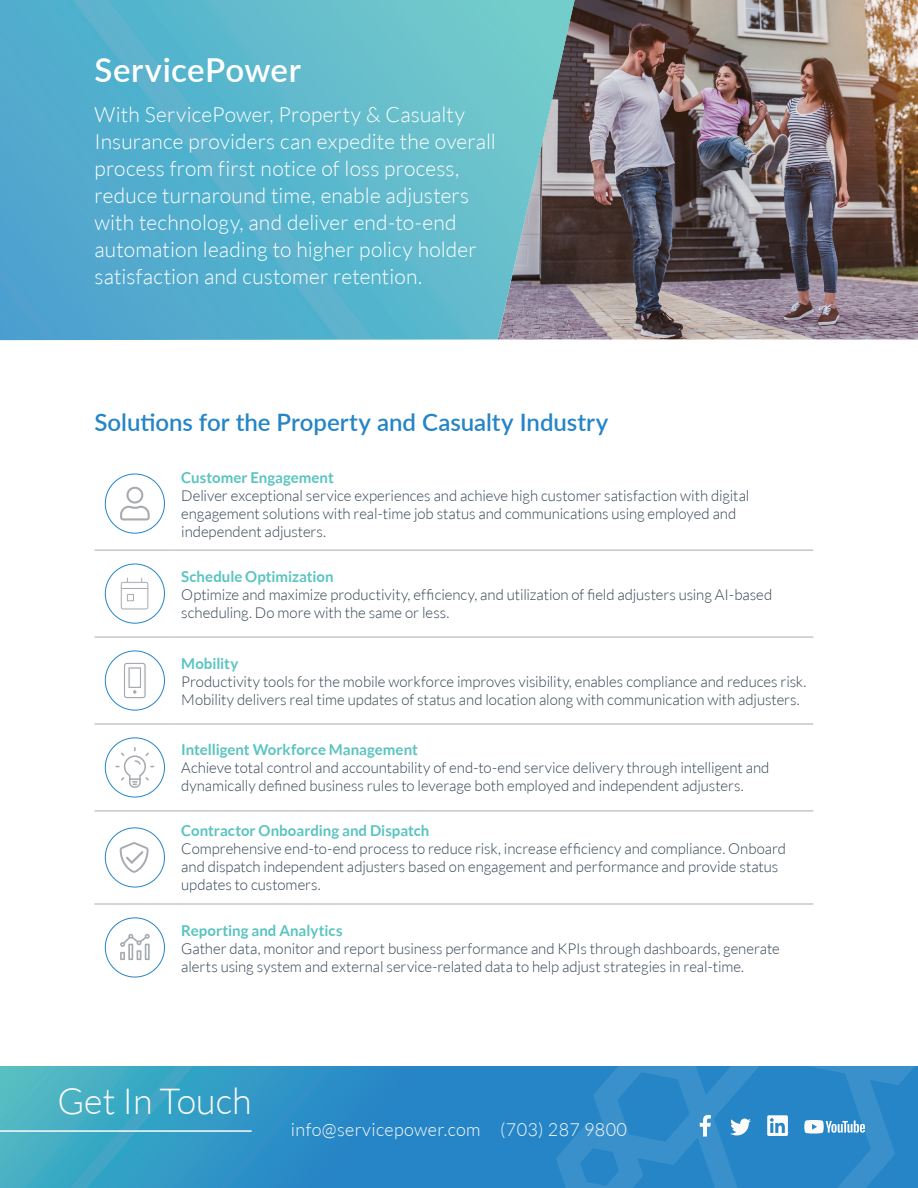
<style>
.page{position:relative;width:918px;height:1188px;background:#fff}
.page>*{position:absolute;margin:0;border:0;box-sizing:border-box;transform-origin:0 0}
.t1{font:300 36px "Lato";color:#fbfbfa}
.t2{font:600 33px "Lato";letter-spacing:.015em;color:#fff}
.t3{font:600 24px "Lato";color:#2585c6}
.t4{font:300 21px/27px "Lato";letter-spacing:.005em;color:#fff}
.t5{font:300 18px "Lato";letter-spacing:.02em;color:#fbfbfa}
.Paragraph_Style_1{font:300 15px/18px "Lato";letter-spacing:-.005em;color:#364655}
.s1{font-weight:700;color:#5ac4c1}
</style>
<div class="page">
<svg style="left:0;top:1066px;width:556px;height:122px;background:#3095c5"></svg>
<hr style="left:0;top:1130px;width:252px;height:2px;background:#fbfbfa">
<svg style="left:556px;top:1066px;width:362px;height:122px;background:#318bc8"></svg>
<img style="left:578px;top:0;width:340px;height:339px">
<hr style="left:94px;top:550px;width:81px;height:1px;background:#a7abb0">
<hr style="left:175px;top:550px;width:638px;height:1px;background:#a7abb0">
<hr style="left:94px;top:637px;width:81px;height:1px;background:#a7abb0">
<hr style="left:175px;top:637px;width:638px;height:1px;background:#a7abb0">
<hr style="left:94px;top:724px;width:81px;height:1px;background:#a7abb0">
<hr style="left:175px;top:724px;width:638px;height:1px;background:#a7abb0">
<hr style="left:94px;top:811px;width:81px;height:1px;background:#a7abb0">
<hr style="left:175px;top:811px;width:638px;height:1px;background:#a7abb0">
<hr style="left:94px;top:904px;width:81px;height:1px;background:#a7abb0">
<hr style="left:175px;top:904px;width:638px;height:1px;background:#a7abb0">
<svg style="left:104px;top:473px;width:61px;height:61px"></svg>
<svg style="left:104px;top:563px;width:61px;height:61px"></svg>
<svg style="left:104px;top:650px;width:61px;height:61px"></svg>
<svg style="left:104px;top:737px;width:61px;height:61px"></svg>
<svg style="left:104px;top:827px;width:61px;height:61px"></svg>
<svg style="left:104px;top:917px;width:61px;height:61px"></svg>
<svg style="left:0;top:0;width:578px;height:340px;background:#5eb0c6"></svg>
<p class="t2" style="left:94px;top:46px;width:208px">ServicePower</p>
<p class="t4" style="left:94px;top:101px;width:403px">With ServicePower, Property &amp; Casualty Insurance providers can expedite the overall process from first notice of loss process, reduce turnaround time, enable adjusters with technology, and deliver end-to-end automation leading to higher policy holder satisfaction and customer retention.</p>
<p class="t3" style="left:94px;top:405px;width:515px">Solutions for the Property and Casualty Industry</p>
<p class="Paragraph_Style_1" style="left:181px;top:468px;width:570px"><span class="s1">Customer Engagement<br></span>Deliver exceptional service experiences and achieve high customer satisfaction with digital engagement solutions with real-time job status and communications using employed and independent adjusters.</p>
<p class="Paragraph_Style_1" style="left:181px;top:567px;width:592px"><span class="s1">Schedule Optimization<br></span>Optimize and maximize productivity, efficiency, and utilization of field adjusters using AI-based scheduling. Do more with the same or less.</p>
<p class="Paragraph_Style_1" style="left:181px;top:654px;width:627px"><span class="s1">Mobility<br></span>Productivity tools for the mobile workforce improves visibility, enables compliance and reduces risk.<br>Mobility delivers real time updates of status and location along with communication with adjusters.</p>
<p class="Paragraph_Style_1" style="left:181px;top:741px;width:590px"><span class="s1">Intelligent Workforce Management<br></span>Achieve total control and accountability of end-to-end service delivery through intelligent and dynamically defined business rules to leverage both employed and independent adjusters.</p>
<p class="Paragraph_Style_1" style="left:181px;top:822px;width:606px"><span class="s1">Contractor Onboarding and Dispatch<br></span>Comprehensive end-to-end process to reduce risk, increase efficiency and compliance. Onboard and dispatch independent adjusters based on engagement and performance and provide status updates to customers.</p>
<p class="Paragraph_Style_1" style="left:181px;top:921px;width:600px"><span class="s1">Reporting and Analytics<br></span>Gather data, monitor and report business performance and KPIs through dashboards, generate alerts using system and external service-related data to help adjust strategies in real-time.</p>
<p class="t1" style="left:57px;top:1081px;width:196px">Get In Touch</p>
<p class="t5" style="left:291px;top:1120px;width:338px">info@servicepower.com (703) 287 9800</p>
</div>
